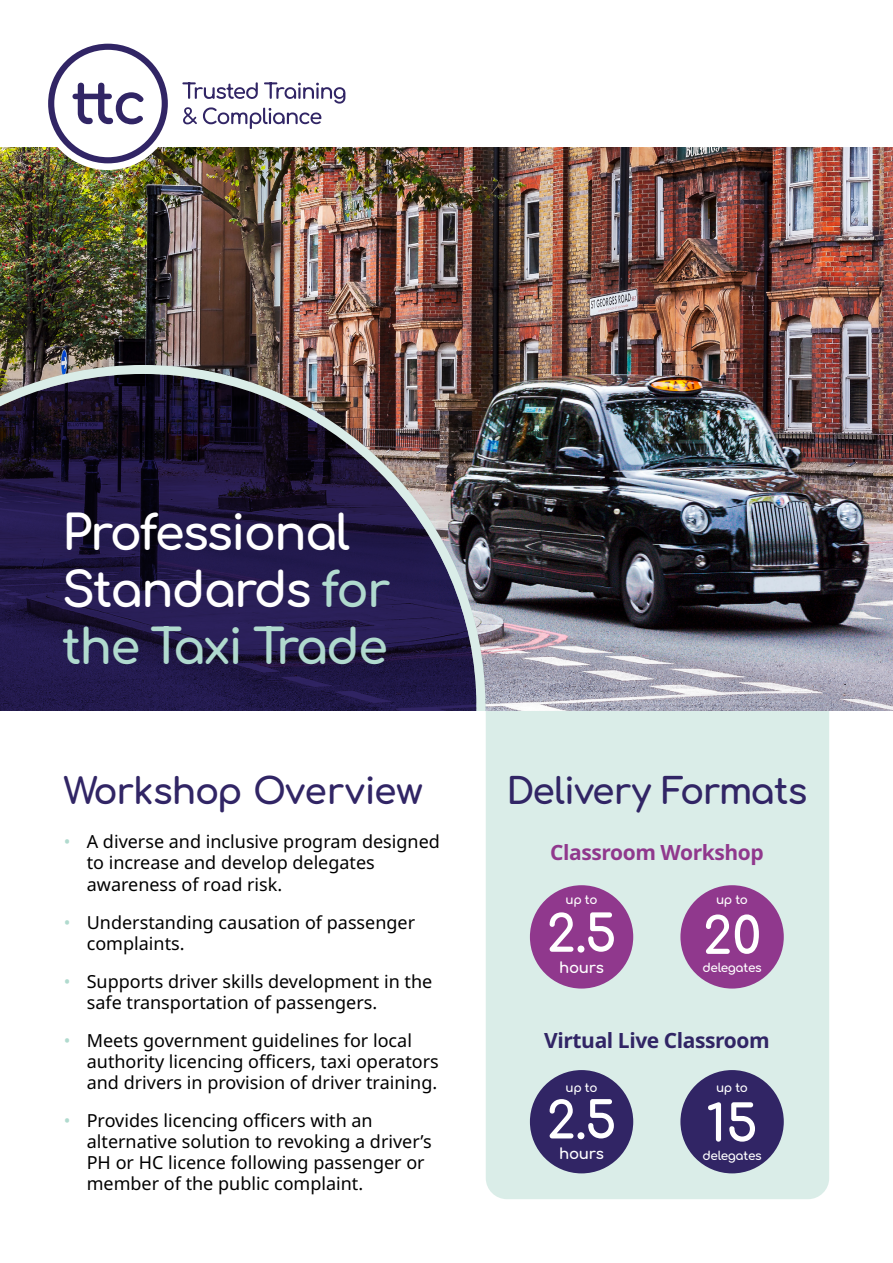
<style>
.page{position:relative;width:893px;height:1263px;background:#fff}
.page>*{position:absolute;margin:0;border:0;box-sizing:border-box;transform-origin:0 0}
.t1{font:700 50.4px "Comfortaa";color:#fff}
.t2{font:700 48px/56.6px "Comfortaa";letter-spacing:-.04em;color:#fff}
.t3{font:700 36px "Comfortaa";letter-spacing:-.02em;color:#312565}
.t4{font:700 21px "Noto Sans";letter-spacing:-.02em;color:#312565}
.t5{font:700 21px "Noto Sans";letter-spacing:-.02em;color:#90388d}
.t6{font:18px/21px "Noto Sans";color:#000}
.t7{font:700 15px "Comfortaa";letter-spacing:-.02em;color:#fff}
.t8{font:700 12px "Comfortaa";letter-spacing:-.02em;color:#fff}
.s1{color:#b0dace}
</style>
<div class="page">
<div style="left:486px;top:710px;width:343px;height:489px;background:#daede8"></div>
<img style="left:0;top:148px;width:893px;height:562px">
<div style="left:41px;top:37px;width:133px;height:133px;background:#fff;border-radius:50%"></div>
<svg style="left:48px;top:44px;width:120px;height:119px"></svg>
<svg style="left:182px;top:82px;width:163px;height:47px"></svg>
<svg style="left:0;top:365px;width:485px;height:345px;background:#33294a"></svg>
<div style="left:530px;top:885px;width:103px;height:103px;background:#90388d;border-radius:50%"></div>
<div style="left:530px;top:1070px;width:103px;height:103px;background:#312565;border-radius:50%"></div>
<div style="left:680px;top:885px;width:104px;height:103px;background:#90388d;border-radius:50%"></div>
<div style="left:680px;top:1070px;width:104px;height:103px;background:#312565;border-radius:50%"></div>
<h2 class="t2" style="left:62px;top:499px;width:330px">Professional<br>Standards <span class="s1">for the Taxi Trade</span></h2>
<h3 class="t3" style="left:64px;top:758px;width:361px">Workshop Overview</h3>
<p class="t6" style="left:87px;top:832px;width:355px;text-indent:-23px"><span class="s1">•</span> A diverse and inclusive program designed to increase and develop delegates awareness of road risk.</p>
<p class="t6" style="left:87px;top:912px;width:330px;text-indent:-23px"><span class="s1">•</span> Understanding causation of passenger complaints.</p>
<p class="t6" style="left:87px;top:971px;width:347px;text-indent:-23px"><span class="s1">•</span> Supports driver skills development in the safe transportation of passengers.</p>
<p class="t6" style="left:87px;top:1030px;width:353px;text-indent:-23px"><span class="s1">•</span> Meets government guidelines for local authority licencing officers, taxi operators and drivers in provision of driver training.</p>
<p class="t6" style="left:87px;top:1110px;width:346px;text-indent:-23px"><span class="s1">•</span> Provides licencing officers with an alternative solution to revoking a driver’s PH or HC licence following passenger or member of the public complaint.</p>
<h3 class="t3" style="left:506px;top:758px;width:302px">Delivery Formats</h3>
<p class="t5" style="left:550px;top:838px;width:215px">Classroom Workshop</p>
<p class="t8" style="left:565px;top:889px;width:34px">up to</p>
<p class="t8" style="left:716px;top:889px;width:34px">up to</p>
<h1 class="t1" style="left:546px;top:888px;width:72px">2.5</h1>
<p class="t7" style="left:559px;top:954px;width:46px">hours</p>
<h1 class="t1" style="left:703px;top:890px;width:60px">20</h1>
<p class="t8" style="left:702px;top:957px;width:61px">delegates</p>
<p class="t4" style="left:544px;top:1026px;width:227px">Virtual Live Classroom</p>
<p class="t8" style="left:565px;top:1077px;width:34px">up to</p>
<h1 class="t1" style="left:546px;top:1075px;width:72px">2.5</h1>
<p class="t7" style="left:559px;top:1140px;width:46px">hours</p>
<p class="t8" style="left:716px;top:1077px;width:34px">up to</p>
<h1 class="t1" style="left:706px;top:1078px;width:53px">15</h1>
<p class="t8" style="left:702px;top:1144px;width:61px">delegates</p>
</div>
